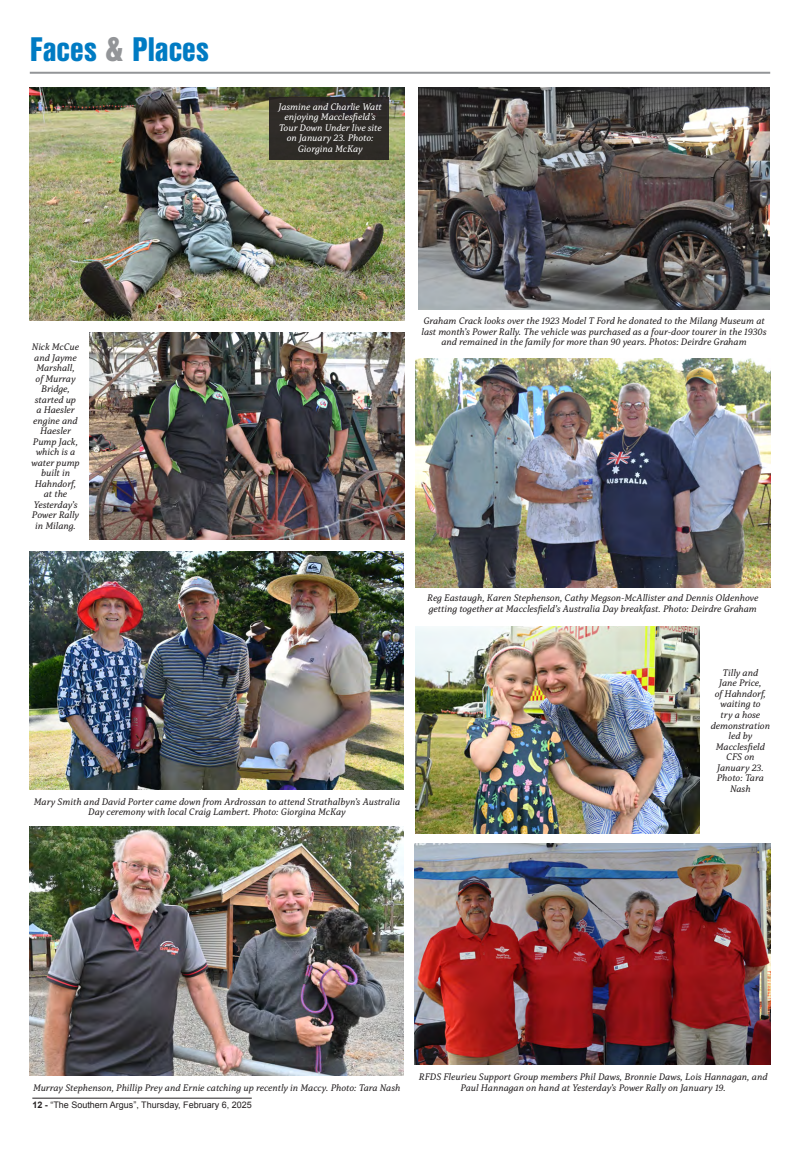
<style>
.page{position:relative;width:800px;height:1149px;background:#fff}
.page>*{position:absolute;margin:0;border:0;box-sizing:border-box;transform-origin:0 0}
.t1{font:900 33px "Nimbus San Con L";letter-spacing:.005em;color:#007bc3}
.No_Spacing{font:italic 10px/10.5px "Capitolina";color:#231f20;text-align:center}
.No_Spacing-2{font:italic 10px/10.5px "Capitolina";color:#fff;text-align:center}
.Dateline_left{font:9px "Arial";color:#231f20}
.s1{color:#939598}
.s2{font-weight:700}
</style>
<div class="page">
<hr style="left:32px;top:1097px;width:220px;height:1px;background:#231f20">
<img style="left:29px;top:88px;width:375px;height:232px">
<hr style="left:30px;top:72px;width:740px;height:2px;background:#939598">
<div style="left:270px;top:97px;width:119px;height:63px;background:#2e2b27"></div>
<img style="left:416px;top:626px;width:283px;height:207px">
<img style="left:418px;top:88px;width:351px;height:221px">
<img style="left:89px;top:332px;width:315px;height:207px">
<img style="left:415px;top:843px;width:355px;height:221px">
<img style="left:30px;top:551px;width:373px;height:238px">
<img style="left:29px;top:826px;width:375px;height:248px">
<img style="left:416px;top:358px;width:354px;height:229px">
<p class="t1" style="left:30px;top:25px;width:181px">Faces <span class="s1">&amp;</span> Places</p>
<p class="No_Spacing-2" style="left:278px;top:101px;width:105px">Jasmine and Charlie Watt enjoying Macclesfield’s<br>Tour Down Under live site on January 23. Photo:<br>Giorgina McKay</p>
<p class="No_Spacing" style="left:31px;top:341px;width:50px">Nick McCue and Jayme<br>Marshall, of Murray<br>Bridge, started up a Haesler engine and<br>Haesler<br>Pump Jack, which is a water pump built in<br>Hahndorf, at the<br>Yesterday’s<br>Power Rally in Milang.</p>
<p class="No_Spacing" style="left:421px;top:315px;width:346px">Graham Crack looks over the 1923 Model T Ford he donated to the Milang Museum at last month’s Power Rally. The vehicle was purchased as a four-door tourer in the 1930s and remained in the family for more than 90 years. Photos: Deirdre Graham</p>
<p class="No_Spacing" style="left:34px;top:796px;width:368px">Mary Smith and David Porter came down from Ardrossan to attend Strathalbyn’s Australia<br>Day ceremony with local Craig Lambert. Photo: Giorgina McKay</p>
<p class="No_Spacing" style="left:427px;top:593px;width:332px;text-align:left">Reg Eastaugh, Karen Stephenson, Cathy Megson-McAllister and Dennis Oldenhove getting together at Macclesfield’s Australia Day breakfast. Photo: Deirdre Graham</p>
<p class="No_Spacing" style="left:710px;top:667px;width:61px">Tilly and<br>Jane Price,<br>of Hahndorf, waiting to<br>try a hose demonstration led by<br>Macclesfield<br>CFS on<br>January 23.<br>Photo: Tara<br>Nash</p>
<p class="No_Spacing" style="left:33px;top:1081px;width:369px">Murray Stephenson, Phillip Prey and Ernie catching up recently in Maccy. Photo: Tara Nash</p>
<p class="Dateline_left" style="left:32px;top:1098px;width:221px"><span class="s2">12 -</span> “The Southern Argus”, Thursday, February 6, 2025</p>
<p class="No_Spacing" style="left:419px;top:1071px;width:350px">RFDS Fleurieu Support Group members Phil Daws, Bronnie Daws, Lois Hannagan, and<br>Paul Hannagan on hand at Yesterday’s Power Rally on January 19.</p>
</div>
